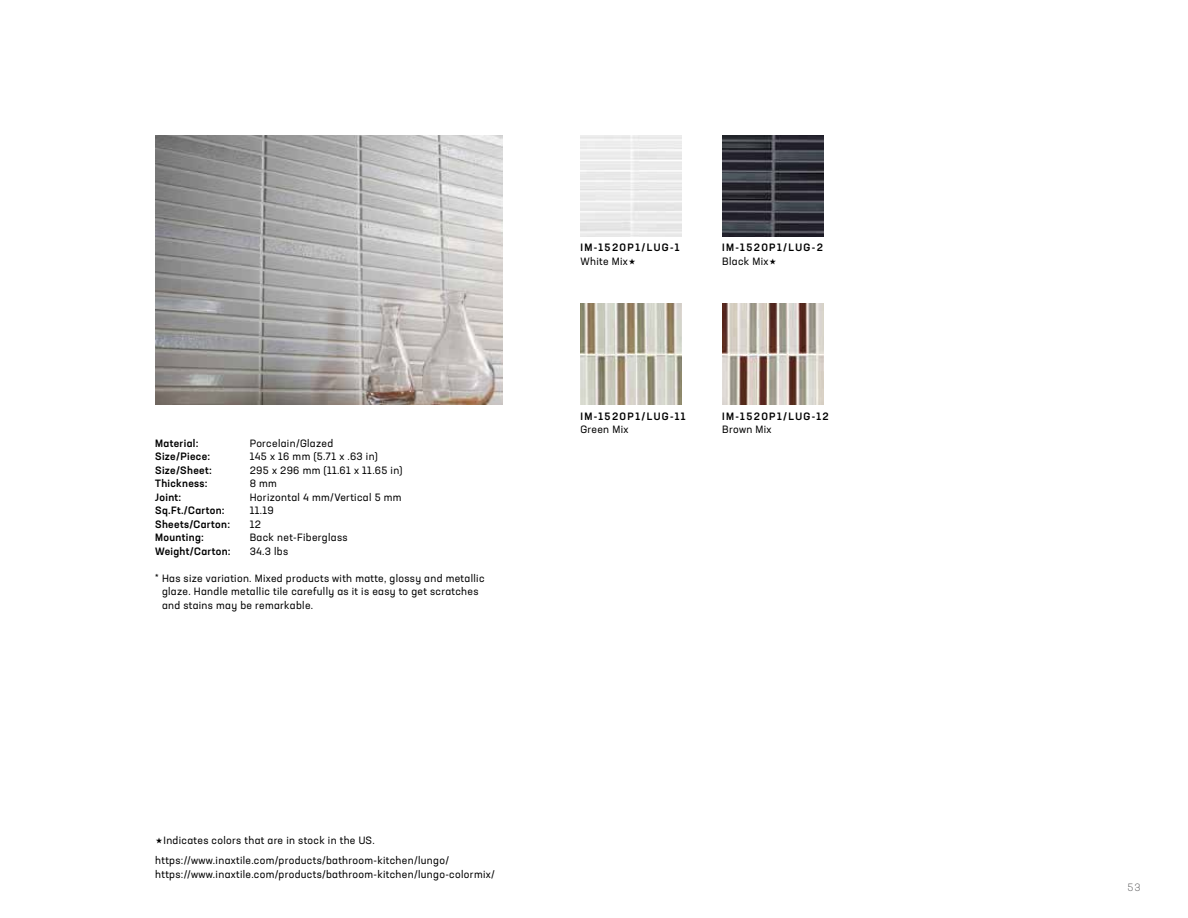
<style>
.page{position:relative;width:1188px;height:918px;background:#fff}
.page>*{position:absolute;margin:0;border:0;box-sizing:border-box;transform-origin:0 0}
.t1{font:10.5px/13.5px "Neusa Next Pro";letter-spacing:.03em;color:#000}
.t2{font:500 10.5px "Neusa Next Pro";letter-spacing:.03em;color:#000}
.t3{font:500 10.5px "Neusa Next Pro";letter-spacing:.13em;color:#000}
.t4{font:300 10.5px "Neusa Next Pro";color:#4d4d4f}
</style>
<div class="page">
<img style="left:155px;top:135px;width:348px;height:270px">
<img style="left:722px;top:135px;width:102px;height:101px">
<img style="left:580px;top:304px;width:102px;height:101px">
<img style="left:722px;top:304px;width:102px;height:101px">
<p class="t2" style="left:155px;top:436px;width:45px">Material:</p>
<p class="t1" style="left:250px;top:436px;width:85px">Porcelain/Glazed</p>
<p class="t2" style="left:155px;top:450px;width:57px">Size/Piece:</p>
<p class="t1" style="left:250px;top:450px;width:130px">145 x 16 mm (5.71 x .63 in)</p>
<p class="t2" style="left:155px;top:463px;width:58px">Size/Sheet:</p>
<p class="t1" style="left:250px;top:463px;width:154px">295 x 296 mm (11.61 x 11.65 in)</p>
<p class="t2" style="left:155px;top:477px;width:54px">Thickness:</p>
<p class="t1" style="left:250px;top:477px;width:29px">8 mm</p>
<p class="t2" style="left:155px;top:490px;width:28px">Joint:</p>
<p class="t1" style="left:250px;top:490px;width:153px">Horizontal 4 mm/Vertical 5 mm</p>
<p class="t2" style="left:155px;top:504px;width:71px">Sq.Ft./Carton:</p>
<p class="t1" style="left:250px;top:504px;width:26px">11.19</p>
<p class="t2" style="left:155px;top:517px;width:76px">Sheets/Carton:</p>
<p class="t1" style="left:250px;top:517px;width:13px">12</p>
<p class="t2" style="left:155px;top:531px;width:50px">Mounting:</p>
<p class="t1" style="left:250px;top:531px;width:99px">Back net-Fiberglass</p>
<p class="t2" style="left:155px;top:544px;width:77px">Weight/Carton:</p>
<p class="t1" style="left:250px;top:544px;width:40px">34.3 lbs</p>
<p class="t1" style="left:162px;top:571px;width:324px;text-indent:-7px">* Has size variation. Mixed products with matte, glossy and metallic glaze. Handle metallic tile carefully as it is easy to get scratches and stains may be remarkable.</p>
<p class="t3" style="left:580px;top:241px;width:101px">IM-1520P1/LUG-1</p>
<p class="t1" style="left:580px;top:254px;width:49px">White Mix</p>
<p class="t3" style="left:722px;top:241px;width:102px">IM-1520P1/LUG-2</p>
<p class="t1" style="left:722px;top:254px;width:48px">Black Mix</p>
<p class="t3" style="left:580px;top:409px;width:107px">IM-1520P1/LUG-11</p>
<p class="t1" style="left:580px;top:423px;width:50px">Green Mix</p>
<p class="t3" style="left:722px;top:409px;width:108px">IM-1520P1/LUG-12</p>
<p class="t1" style="left:722px;top:423px;width:51px">Brown Mix</p>
<p class="t1" style="left:164px;top:833px;width:213px">Indicates colors that are in stock in the US.</p>
<p class="t1" style="left:155px;top:853px;width:341px">https://www.inaxtile.com/products/bathroom-kitchen/lungo/ https://www.inaxtile.com/products/bathroom-kitchen/lungo-colormix/</p>
<p class="t4" style="left:1127px;top:881px;width:15px">53</p>
</div>
